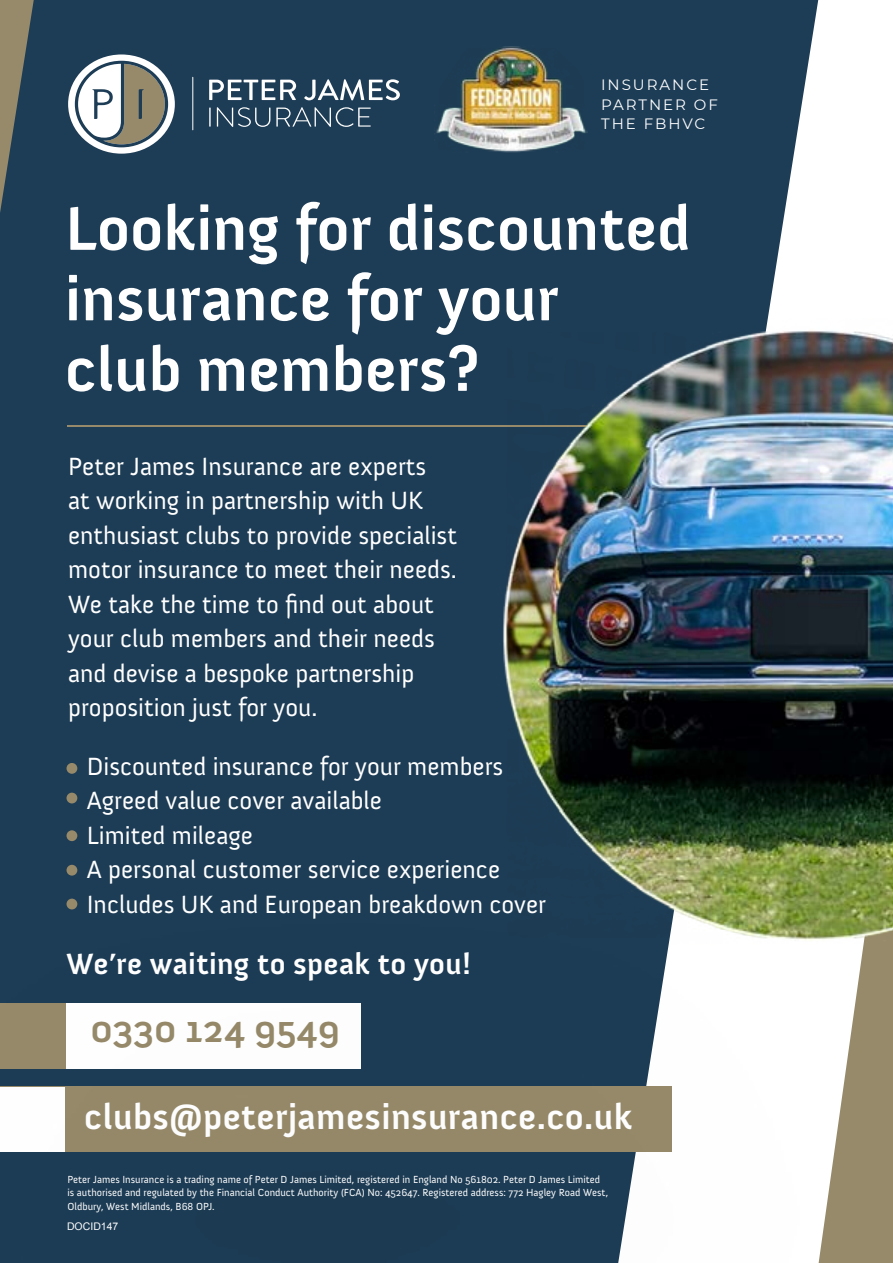
<style>
.page{position:relative;width:893px;height:1263px;background:#fff}
.page>*{position:absolute;margin:0;border:0;box-sizing:border-box;transform-origin:0 0}
.t1{font:700 63px/70.5px "Anivers";color:#fff}
.t2{font:700 37.5px "Anivers";color:#968a6a}
.t3{font:700 36px "Anivers";letter-spacing:.01em;color:#fff}
.t4{font:700 30px "Anivers";letter-spacing:.01em;color:#fff}
.t5{font:25.5px/34.5px "Anivers";color:#fff}
.t6{font:15px/19.5px "Montserrat";letter-spacing:.13em;color:#fff}
.t7{font:10.5px/13.5px "Anivers";color:#fff}
.t8{font:10.5px "Arial";color:#fff}
</style>
<div class="page">
<div style="left:0;top:0;width:818px;height:922px;background:#1d3c55"></div>
<svg style="left:68px;top:54px;width:107px;height:100px"></svg>
<svg style="left:75px;top:61px;width:93px;height:86px"></svg>
<svg style="left:209px;top:107px;width:162px;height:20px;background:#445d72"></svg>
<svg style="left:209px;top:79px;width:191px;height:21px"></svg>
<hr style="left:193px;top:77px;width:1px;height:53px;background:#fff">
<hr style="left:67px;top:425px;width:547px;height:2px;background:#968a6a">
<img style="left:434px;top:45px;width:153px;height:109px">
<img style="left:485px;top:318px;width:408px;height:623px">
<div style="left:67px;top:899px;width:10px;height:10px;background:#968a6a;border-radius:50%"></div>
<div style="left:67px;top:865px;width:10px;height:11px;background:#968a6a;border-radius:50%"></div>
<div style="left:67px;top:763px;width:10px;height:11px;background:#968a6a;border-radius:50%"></div>
<div style="left:67px;top:793px;width:10px;height:10px;background:#968a6a;border-radius:50%"></div>
<div style="left:67px;top:830px;width:10px;height:11px;background:#968a6a;border-radius:50%"></div>
<svg style="left:0;top:922px;width:800px;height:341px;fill:#1c3b54"></svg>
<svg style="left:0;top:0;width:34px;height:213px;background:#59625f"></svg>
<svg style="left:819px;top:735px;width:74px;height:528px"></svg>
<p class="t6" style="left:601px;top:75px;width:118px">INSURANCE<br>PARTNER OF<br>THE FBHVC</p>
<h1 class="t1" style="left:65px;top:194px;width:627px">Looking for discounted insurance for your club members?</h1>
<p class="t5" style="left:68px;top:449px;width:390px">Peter James Insurance are experts<br>at working in partnership with UK enthusiast clubs to provide specialist motor insurance to meet their needs.<br>We take the time to find out about your club members and their needs and devise a bespoke partnership proposition just for you.</p>
<p class="t5" style="left:87px;top:749px;width:461px">Discounted insurance for your members Agreed value cover available<br>Limited mileage<br>A personal customer service experience Includes UK and European breakdown cover</p>
<p class="t4" style="left:67px;top:948px;width:406px">We’re waiting to speak to you!</p>
<h2 class="t2" style="left:91px;top:1009px;width:251px">0330 124 9549</h2>
<h3 class="t3" style="left:84px;top:1097px;width:550px">clubs@peterjamesinsurance.co.uk</h3>
<p class="t7" style="left:67px;top:1172px;width:542px">Peter James Insurance is a trading name of Peter D James Limited, registered in England No 561802. Peter D James Limited is authorised and regulated by the Financial Conduct Authority (FCA) No: 452647. Registered address: 772 Hagley Road West,<br>Oldbury, West Midlands, B68 OPJ.</p>
<p class="t8" style="left:67px;top:1220px;width:53px">DOCID147</p>
</div>
